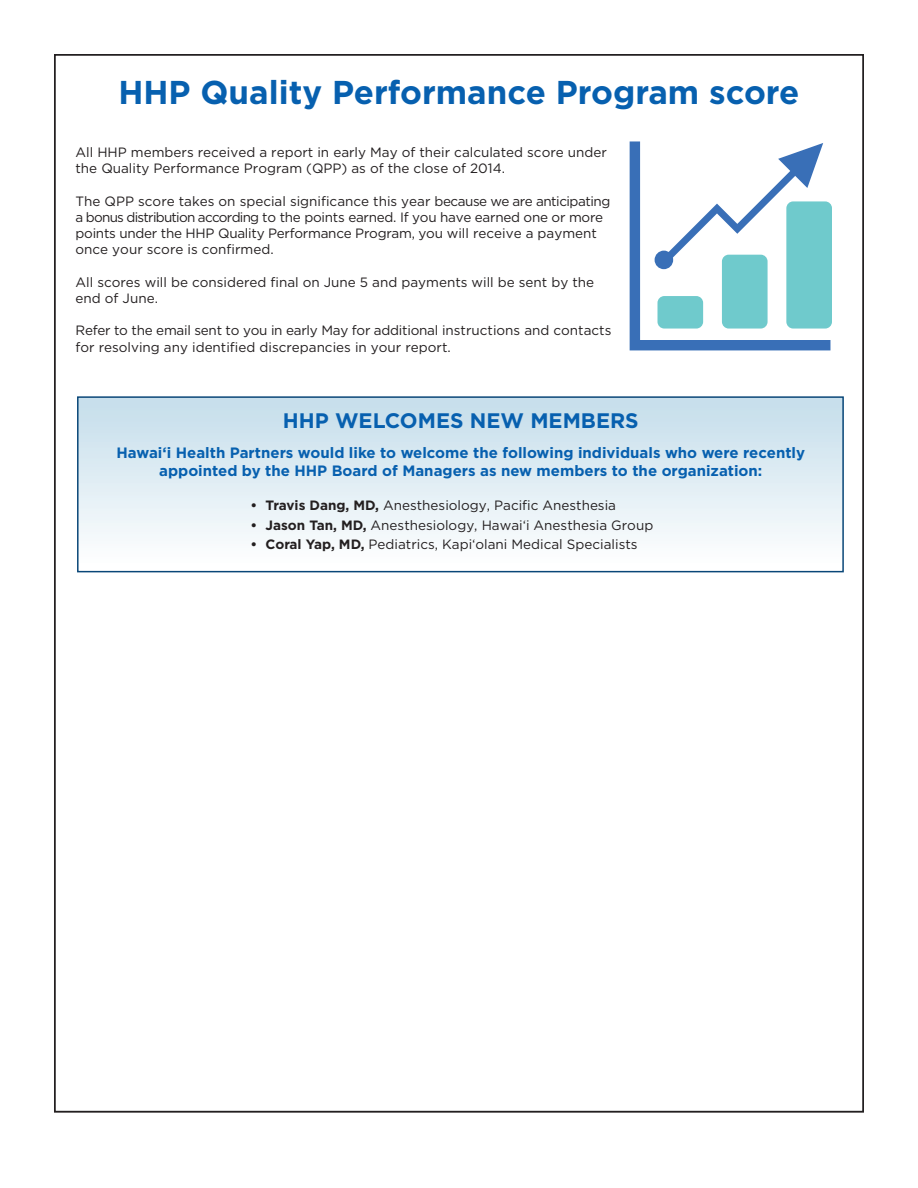
<style>
.page{position:relative;width:918px;height:1188px;background:#fff}
.page>*{position:absolute;margin:0;border:0;box-sizing:border-box;transform-origin:0 0}
.t1{font:700 33px "Gotham";color:#0760af}
.t2{font:700 21px "Gotham";color:#0760af}
.t3{font:700 15px/18px "Gotham";color:#0760af;text-align:center}
.t4{font:13.5px/16.2px "Gotham";color:#231f20}
.t5{font:13.5px/16.2px "Gotham";letter-spacing:-.02em;color:#231f20}
.s1{font-weight:700}
</style>
<div class="page">
<div style="left:78px;top:397px;width:765px;height:175px;background:linear-gradient(to bottom,#c4ddea,#fff)"></div>
<div style="left:77px;top:396px;width:767px;height:176px;border:2px solid #0a4778"></div>
<svg style="left:630px;top:141px;width:200px;height:209px"></svg>
<div style="left:786px;top:201px;width:46px;height:128px;background:#6fcacc;border-radius:7px"></div>
<div style="left:722px;top:255px;width:46px;height:74px;background:#6fcacc;border-radius:7px"></div>
<div style="left:658px;top:296px;width:45px;height:33px;background:#6fcacc;border-radius:7px"></div>
<div style="left:655px;top:251px;width:18px;height:18px;background:#396fb7;border-radius:50%"></div>
<h1 class="t1" style="left:118px;top:73px;width:683px">HHP Quality Performance Program score</h1>
<p class="t4" style="left:76px;top:144px;width:533px">All HHP members received a report in early May of their calculated score under the Quality Performance Program (QPP) as of the close of 2014.</p>
<p class="t5" style="left:76px;top:193px;width:536px">The QPP score takes on special significance this year because we are anticipating a bonus distribution according to the points earned. If you have earned one or more points under the HHP Quality Performance Program, you will receive a payment once your score is confirmed.</p>
<p class="t4" style="left:76px;top:274px;width:520px">All scores will be considered final on June 5 and payments will be sent by the end of June.</p>
<p class="t4" style="left:76px;top:322px;width:537px">Refer to the email sent to you in early May for additional instructions and contacts for resolving any identified discrepancies in your report.</p>
<h2 class="t2" style="left:283px;top:409px;width:357px">HHP WELCOMES NEW MEMBERS</h2>
<p class="t3" style="left:116px;top:444px;width:690px">Hawai‘i Health Partners would like to welcome the following individuals who were recently appointed by the HHP Board of Managers as new members to the organization:</p>
<p class="t4" style="left:251px;top:497px;width:367px"><span class="s1">• Travis Dang, MD,</span> Anesthesiology, Pacific Anesthesia</p>
<p class="t4" style="left:251px;top:516px;width:404px"><span class="s1">• Jason Tan, MD,</span> Anesthesiology, Hawai‘i Anesthesia Group</p>
<p class="t4" style="left:251px;top:536px;width:389px"><span class="s1">• Coral Yap, MD,</span> Pediatrics, Kapi‘olani Medical Specialists</p>
</div>
